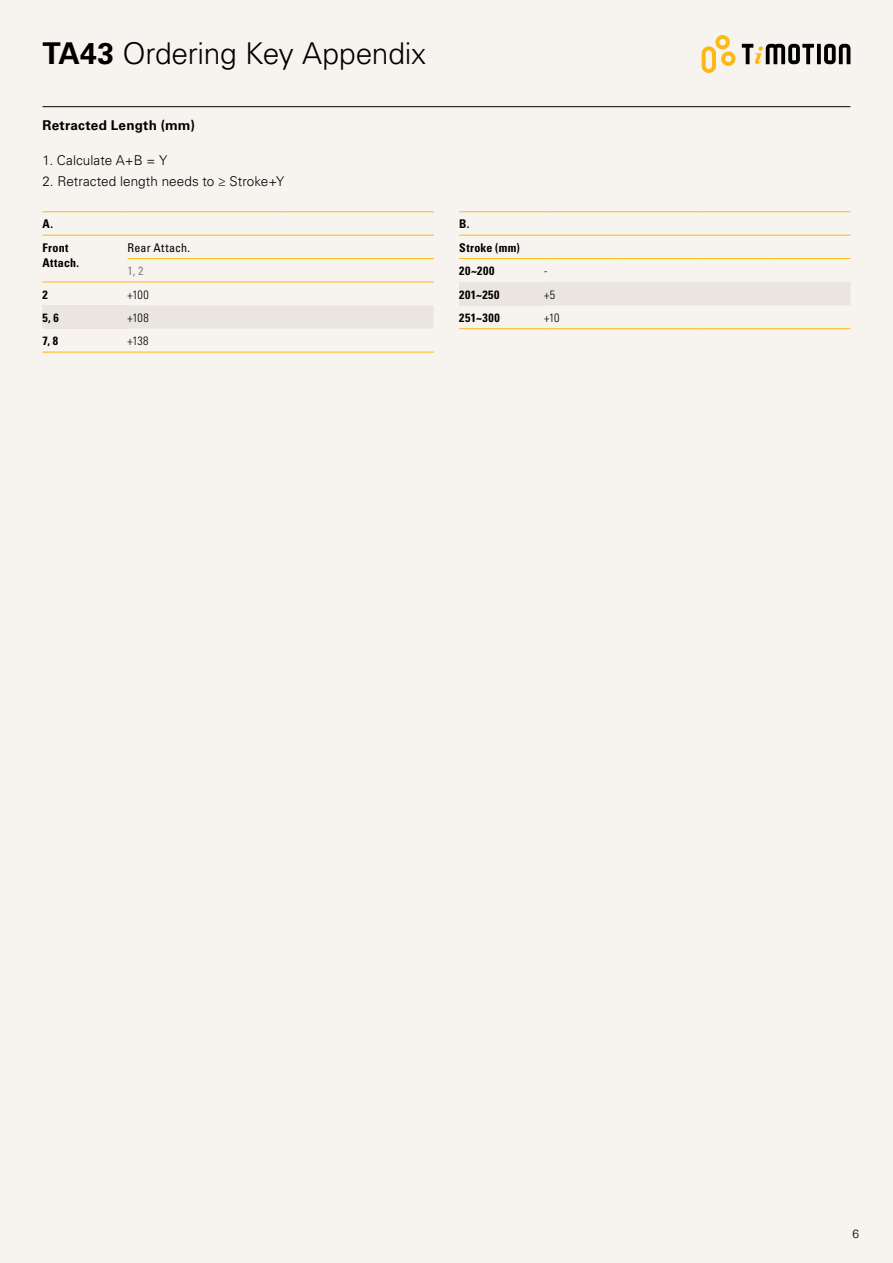
<style>
.page{position:relative;width:893px;height:1263px;background:#f7f3ef}
.page>*{position:absolute;margin:0;border:0;box-sizing:border-box;transform-origin:0 0}
.t1{font:300 30px "Univers LT Std";letter-spacing:-.01em;color:#000}
.t2{font:300 13.5px "Univers LT Std";letter-spacing:.005em;color:#000}
.t3{font:700 13.5px "Univers LT Std";letter-spacing:.015em;color:#000}
.t4{font:700 condensed 12px/23.5px "Univers LT Std";letter-spacing:.03em;color:#000}
.t5{font:300 condensed 12px "Univers LT Std";letter-spacing:-.02em;color:#000}
.t6{font:condensed 12px "Univers LT Std";letter-spacing:.015em;color:#000}
.t7{font:condensed 12px "Univers LT Std";color:#808284}
.t8{font:300 12px "Univers LT Std";color:#000}
.s1{font-weight:700}
</style>
<div class="page">
<svg style="left:702px;top:35px;width:33px;height:38px"></svg>
<svg style="left:817px;top:44px;width:4px;height:20px"></svg>
<svg style="left:824px;top:44px;width:26px;height:20px"></svg>
<svg style="left:742px;top:44px;width:72px;height:20px"></svg>
<hr style="left:43px;top:106px;width:807px;height:1px;background:#000">
<div style="left:43px;top:305px;width:85px;height:24px;background:#eae6df"></div>
<div style="left:128px;top:305px;width:306px;height:24px;background:#eae6df"></div>
<hr style="left:43px;top:211px;width:85px;height:1px;background:#fdb812">
<hr style="left:128px;top:211px;width:153px;height:1px;background:#fdb812">
<hr style="left:281px;top:211px;width:153px;height:1px;background:#fdb812">
<hr style="left:43px;top:235px;width:85px;height:1px;background:#fdb812">
<hr style="left:128px;top:235px;width:153px;height:1px;background:#fdb812">
<hr style="left:281px;top:235px;width:153px;height:1px;background:#fdb812">
<hr style="left:128px;top:258px;width:153px;height:1px;background:#fdb812">
<hr style="left:281px;top:258px;width:153px;height:1px;background:#fdb812">
<hr style="left:43px;top:282px;width:85px;height:1px;background:#fdb812">
<hr style="left:128px;top:282px;width:153px;height:1px;background:#fdb812">
<hr style="left:281px;top:282px;width:153px;height:1px;background:#fdb812">
<hr style="left:43px;top:352px;width:85px;height:1px;background:#fdb812">
<hr style="left:128px;top:352px;width:153px;height:1px;background:#fdb812">
<hr style="left:281px;top:352px;width:153px;height:1px;background:#fdb812">
<div style="left:459px;top:282px;width:85px;height:23px;background:#eae6df"></div>
<div style="left:544px;top:282px;width:306px;height:23px;background:#eae6df"></div>
<hr style="left:459px;top:211px;width:85px;height:1px;background:#fdb812">
<hr style="left:544px;top:211px;width:77px;height:1px;background:#fdb812">
<hr style="left:621px;top:211px;width:76px;height:1px;background:#fdb812">
<hr style="left:697px;top:211px;width:77px;height:1px;background:#fdb812">
<hr style="left:774px;top:211px;width:76px;height:1px;background:#fdb812">
<hr style="left:459px;top:235px;width:85px;height:1px;background:#fdb812">
<hr style="left:544px;top:235px;width:77px;height:1px;background:#fdb812">
<hr style="left:621px;top:235px;width:76px;height:1px;background:#fdb812">
<hr style="left:697px;top:235px;width:77px;height:1px;background:#fdb812">
<hr style="left:774px;top:235px;width:76px;height:1px;background:#fdb812">
<hr style="left:459px;top:258px;width:85px;height:1px;background:#fdb812">
<hr style="left:544px;top:258px;width:77px;height:1px;background:#fdb812">
<hr style="left:621px;top:258px;width:76px;height:1px;background:#fdb812">
<hr style="left:697px;top:258px;width:77px;height:1px;background:#fdb812">
<hr style="left:774px;top:258px;width:76px;height:1px;background:#fdb812">
<hr style="left:459px;top:328px;width:85px;height:1px;background:#fdb812">
<hr style="left:544px;top:328px;width:77px;height:1px;background:#fdb812">
<hr style="left:621px;top:328px;width:76px;height:1px;background:#fdb812">
<hr style="left:697px;top:328px;width:77px;height:1px;background:#fdb812">
<hr style="left:774px;top:328px;width:76px;height:1px;background:#fdb812">
<h1 class="t1" style="left:43px;top:36px;width:385px"><span class="s1">TA43</span> Ordering Key Appendix</h1>
<p class="t3" style="left:43px;top:117px;width:154px">Retracted Length (mm)</p>
<p class="t2" style="left:43px;top:152px;width:126px">1. Calculate A+B = Y</p>
<p class="t2" style="left:43px;top:173px;width:243px">2. Retracted length needs to ≥ Stroke+Y</p>
<p class="t4" style="left:43px;top:212px;width:27px">A.<br>Front</p>
<p class="t4" style="left:43px;top:250px;width:38px">Attach.</p>
<p class="t6" style="left:128px;top:240px;width:64px">Rear Attach.</p>
<p class="t7" style="left:128px;top:263px;width:17px">1, 2</p>
<p class="t4" style="left:43px;top:283px;width:7px">2</p>
<p class="t5" style="left:128px;top:287px;width:23px">+100</p>
<p class="t4" style="left:43px;top:306px;width:18px">5, 6</p>
<p class="t5" style="left:128px;top:311px;width:23px">+108</p>
<p class="t4" style="left:43px;top:329px;width:17px">7, 8</p>
<p class="t5" style="left:128px;top:334px;width:23px">+138</p>
<p class="t4" style="left:459px;top:212px;width:62px">B.<br>Stroke (mm)<br>20~200</p>
<p class="t5" style="left:544px;top:264px;width:5px">-</p>
<p class="t4" style="left:459px;top:283px;width:42px">201~250</p>
<p class="t5" style="left:544px;top:287px;width:12px">+5</p>
<p class="t4" style="left:459px;top:306px;width:42px">251~300</p>
<p class="t5" style="left:544px;top:310px;width:17px">+10</p>
<p class="t8" style="left:852px;top:1226px;width:8px">6</p>
</div>
